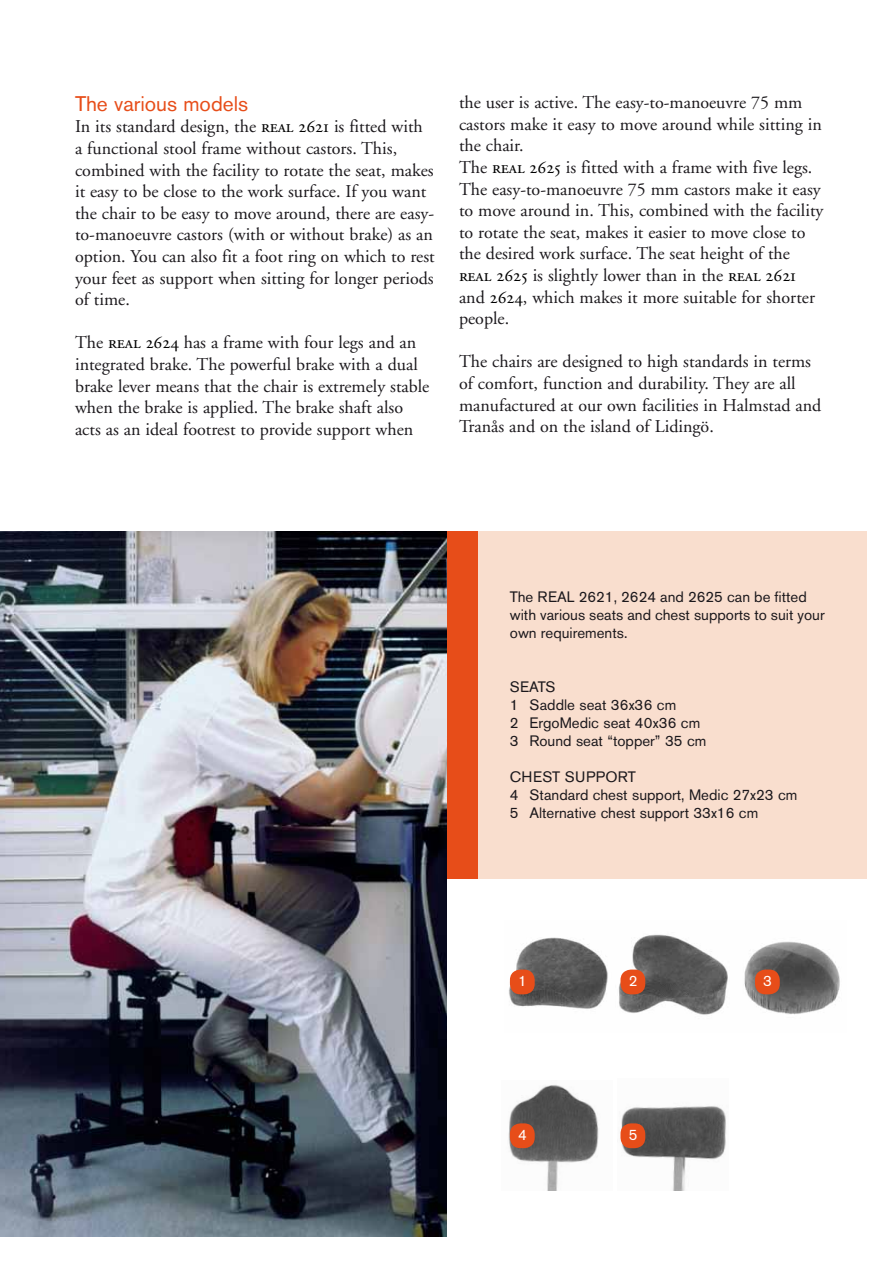
<style>
.page{position:relative;width:893px;height:1263px;background:#fff}
.page>*{position:absolute;margin:0;border:0;box-sizing:border-box;transform-origin:0 0}
.t1{font:21px "Akzidenz Grotesk BE";color:#e74d19}
.t2{font:18px/21.6px "Adobe Garamond";color:#1b181c}
.t3{font:15px/18px "Akzidenz Grotesk BE";color:#1b181c}
.t4{font:15px "Akzidenz Grotesk BE";color:#fff}
.s1{font-family:"Adobe Garamond Regular SC";color:#000}
</style>
<div class="page">
<div style="left:446px;top:531px;width:421px;height:348px;background:#f9dece"></div>
<img style="left:509px;top:934px;width:219px;height:81px">
<img style="left:508px;top:1085px;width:91px;height:106px">
<img style="left:744px;top:941px;width:96px;height:74px">
<img style="left:621px;top:1106px;width:105px;height:85px">
<div style="left:510px;top:969px;width:25px;height:25px;background:#e74d19;border-radius:10px"></div>
<div style="left:620px;top:969px;width:25px;height:25px;background:#e74d19;border-radius:10px"></div>
<div style="left:755px;top:969px;width:25px;height:25px;background:#e74d19;border-radius:10px"></div>
<div style="left:510px;top:1123px;width:25px;height:25px;background:#e74d19;border-radius:10px"></div>
<div style="left:620px;top:1123px;width:25px;height:25px;background:#e74d19;border-radius:10px"></div>
<div style="left:445px;top:531px;width:32px;height:348px;background:#e74d19"></div>
<img style="left:0;top:531px;width:446px;height:705px">
<p class="t1" style="left:75px;top:91px;width:175px">The various models</p>
<p class="t2" style="left:75px;top:116px;width:361px">In its standard design, the <span class="s1">real 2621</span> is fitted with<br>a functional stool frame without castors. This, combined with the facility to rotate the seat, makes it easy to be close to the work surface. If you want the chair to be easy to move around, there are easy&shy;to-manoeuvre castors (with or without brake) as an option. You can also fit a foot ring on which to rest your feet as support when sitting for longer periods of time.</p>
<p class="t2" style="left:75px;top:332px;width:356px">The <span class="s1">real 2624</span> has a frame with four legs and an integrated brake. The powerful brake with a dual brake lever means that the chair is extremely stable when the brake is applied. The brake shaft also acts as an ideal footrest to provide support when</p>
<p class="t2" style="left:459px;top:92px;width:366px">the user is active. The easy-to-manoeuvre 75 mm castors make it easy to move around while sitting in the chair.<br>The <span class="s1">real 2625</span> is fitted with a frame with five legs.<br>The easy-to-manoeuvre 75 mm castors make it easy to move around in. This, combined with the facility to rotate the seat, makes it easier to move close to the desired work surface. The seat height of the <span class="s1">real 2625</span> is slightly lower than in the <span class="s1">real 2621 </span>and <span class="s1">2624</span>, which makes it more suitable for shorter people.</p>
<p class="t2" style="left:459px;top:351px;width:364px">The chairs are designed to high standards in terms of comfort, function and durability. They are all manufactured at our own facilities in Halmstad and Tranås and on the island of Lidingö.</p>
<p class="t3" style="left:510px;top:588px;width:316px">The REAL 2621, 2624 and 2625 can be fitted with various seats and chest supports to suit your own requirements.</p>
<p class="t3" style="left:510px;top:678px;width:198px">SEATS<br>1 Saddle seat 36x36 cm<br>2 ErgoMedic seat 40x36 cm<br>3 Round seat “topper” 35 cm</p>
<p class="t3" style="left:510px;top:768px;width:289px">CHEST SU PPORT<br>4 Standard chest support, Medic 27x23 cm<br>5 Alternative chest support 33x16 cm</p>
<p class="t4" style="left:518px;top:972px;width:10px">1</p>
<p class="t4" style="left:629px;top:972px;width:10px">2</p>
<p class="t4" style="left:763px;top:972px;width:10px">3</p>
<p class="t4" style="left:518px;top:1126px;width:10px">4</p>
<p class="t4" style="left:629px;top:1126px;width:10px">5</p>
</div>
